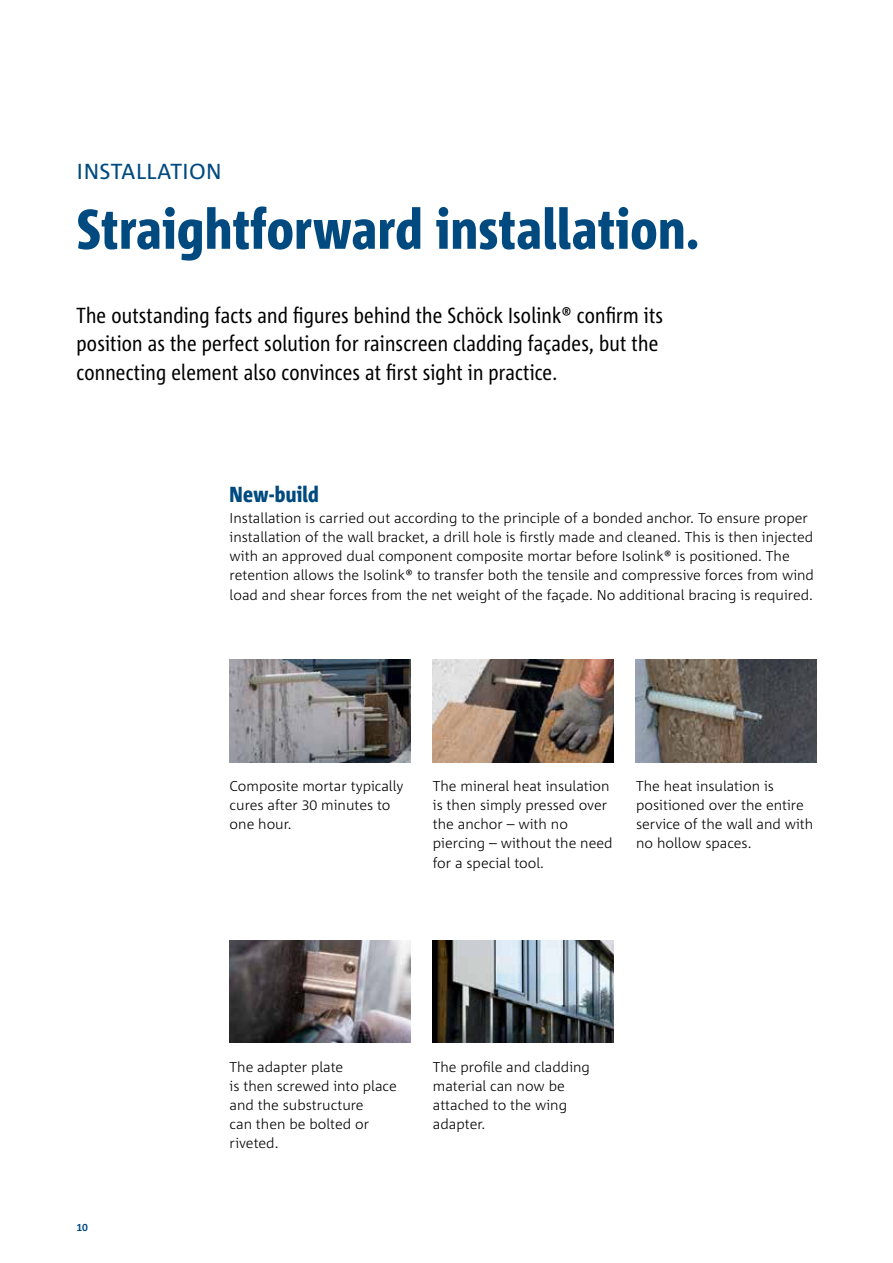
<style>
.page{position:relative;width:893px;height:1263px;background:#fff}
.page>*{position:absolute;margin:0;border:0;box-sizing:border-box;transform-origin:0 0}
.t1{font:800 condensed 55.5px "Corpid Schoeck";letter-spacing:.01em;color:#004a80}
.t2{font:condensed 21.75px/28.5px "Corpid Schoeck";letter-spacing:.01em;color:#000}
.t3{font:21.75px "Corpid Schoeck";letter-spacing:.02em;color:#004a80}
.t4{font:800 condensed 21.75px "Corpid Schoeck";letter-spacing:.01em;color:#004a80}
.t5{font:300 14.25px/19.2px "Corpid Schoeck";color:#000}
.t6{font:700 10.5px "Corpid Schoeck";color:#004a80}
</style>
<div class="page">
<img style="left:230px;top:659px;width:181px;height:103px">
<img style="left:432px;top:659px;width:182px;height:103px">
<img style="left:635px;top:659px;width:181px;height:103px">
<img style="left:432px;top:941px;width:181px;height:101px">
<img style="left:230px;top:941px;width:181px;height:101px">
<h2 class="t3" style="left:77px;top:157px;width:146px">INSTALLATION</h2>
<h1 class="t1" style="left:77px;top:194px;width:624px">Straightforward installation.</h1>
<h2 class="t2" style="left:77px;top:300px;width:588px">The outstanding facts and figures behind the Schöck Isolink® confirm its position as the perfect solution for rainscreen cladding façades, but the connecting element also convinces at first sight in practice.</h2>
<h2 class="t4" style="left:230px;top:480px;width:91px">New-build</h2>
<p class="t5" style="left:230px;top:508px;width:586px">Installation is carried out according to the principle of a bonded anchor. To ensure proper installation of the wall bracket, a drill hole is firstly made and cleaned. This is then injected with an approved dual component composite mortar before Isolink® is positioned. The retention allows the Isolink® to transfer both the tensile and compressive forces from wind load and shear forces from the net weight of the façade. No additional bracing is required.</p>
<p class="t5" style="left:230px;top:776px;width:175px">Composite mortar typically cures after 30 minutes to one hour.</p>
<p class="t5" style="left:433px;top:776px;width:181px">The mineral heat insulation is then simply pressed over the anchor – with no piercing – without the need for a special tool.</p>
<p class="t5" style="left:636px;top:776px;width:179px">The heat insulation is positioned over the entire service of the wall and with no hollow spaces.</p>
<p class="t6" style="left:77px;top:1221px;width:13px">10</p>
<p class="t5" style="left:230px;top:1057px;width:169px">The adapter plate<br>is then screwed into place and the substructure<br>can then be bolted or riveted.</p>
<p class="t5" style="left:433px;top:1057px;width:159px">The profile and cladding material can now be attached to the wing adapter.</p>
</div>
